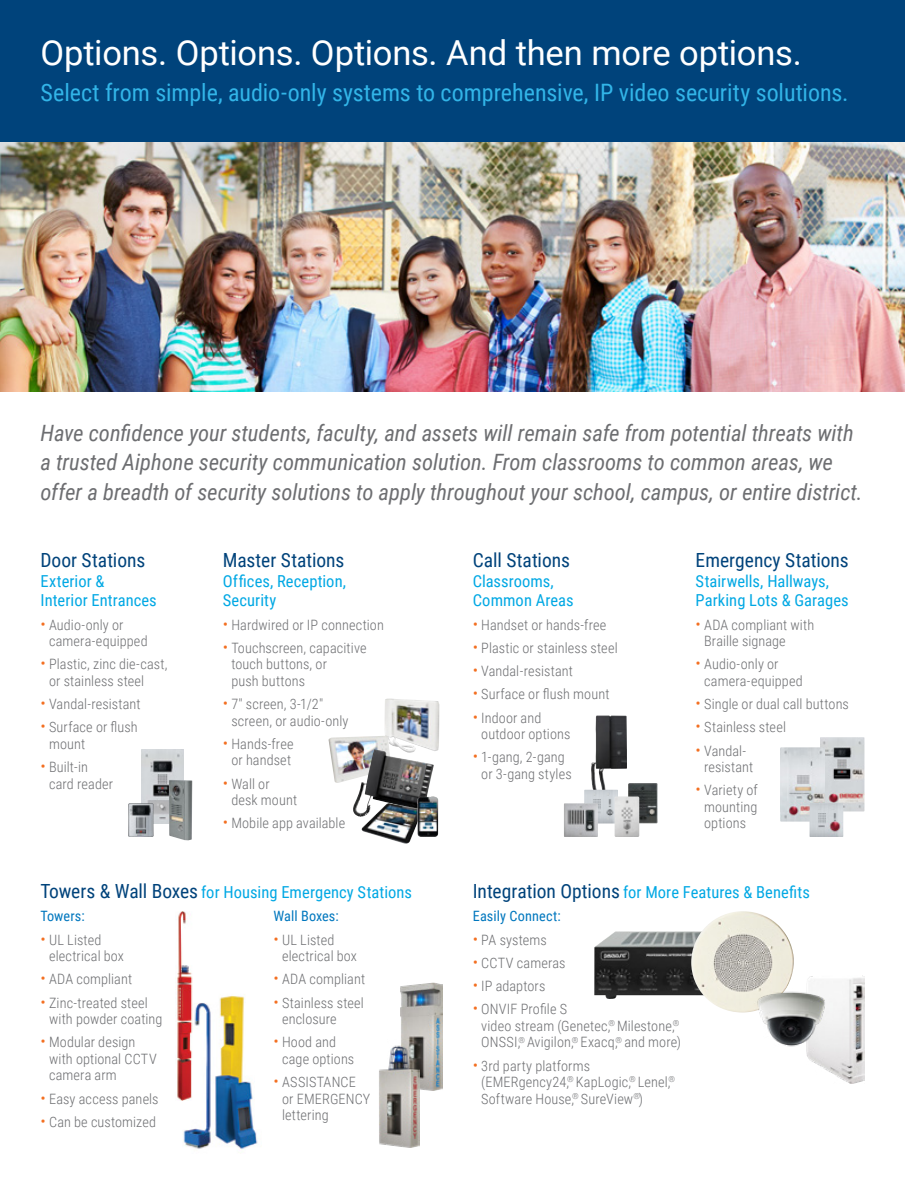
<style>
.page{position:relative;width:905px;height:1188px;background:#fff}
.page>*{position:absolute;margin:0;border:0;box-sizing:border-box;transform-origin:0 0}
.t1{font:34.5px "Roboto";letter-spacing:-.005em;color:#fff}
.t2{font:24px "Roboto Condensed";color:#32b5e8}
.t3{font:italic 22.5px/29.1px "Roboto Condensed";letter-spacing:-.005em;color:#6d6e71}
.t4{font:19.5px "Roboto Condensed";color:#00437b}
.t5{font:16.5px/19.5px "Roboto Condensed";letter-spacing:.005em;color:#00a8e4}
.t6{font:300 14.25px/16.5px "Roboto Condensed";letter-spacing:.01em;color:#6d6e71}
.t7{font:14.25px "Roboto Condensed";letter-spacing:.005em;color:#0077be}
.s1{font-size:16.5px;color:#f36f21}
.s2{font-size:19.5px;color:#00437b}
</style>
<div class="page">
<img style="left:0;top:142px;width:904px;height:250px">
<div style="left:0;top:0;width:904px;height:142px;background:#00437b"></div>
<img style="left:590px;top:716px;width:37px;height:74px">
<img style="left:180px;top:994px;width:78px;height:155px">
<img style="left:177px;top:911px;width:19px;height:189px">
<img style="left:142px;top:749px;width:42px;height:75px">
<img style="left:128px;top:803px;width:25px;height:34px">
<img style="left:169px;top:780px;width:23px;height:60px">
<img style="left:384px;top:699px;width:55px;height:52px">
<img style="left:328px;top:736px;width:63px;height:47px">
<img style="left:401px;top:982px;width:41px;height:108px">
<img style="left:379px;top:1040px;width:40px;height:107px">
<img style="left:353px;top:749px;width:81px;height:68px">
<img style="left:361px;top:803px;width:56px;height:41px">
<img style="left:417px;top:796px;width:21px;height:41px">
<img style="left:820px;top:737px;width:44px;height:74px">
<img style="left:584px;top:790px;width:34px;height:34px">
<img style="left:564px;top:803px;width:34px;height:34px">
<img style="left:628px;top:783px;width:30px;height:41px">
<img style="left:614px;top:796px;width:25px;height:41px">
<img style="left:780px;top:747px;width:45px;height:75px">
<img style="left:809px;top:803px;width:34px;height:34px">
<img style="left:594px;top:932px;width:97px;height:67px">
<img style="left:691px;top:911px;width:102px;height:101px">
<img style="left:806px;top:975px;width:58px;height:108px">
<img style="left:745px;top:986px;width:90px;height:67px">
<h1 class="t1" style="left:40px;top:29px;width:762px">Options. Options. Options. And then more options.</h1>
<h2 class="t2" style="left:40px;top:76px;width:809px">Select from simple, audio-only systems to comprehensive, IP video security solutions.</h2>
<p class="t3" style="left:40px;top:418px;width:823px">Have confidence your students, faculty, and assets will remain safe from potential threats with a trusted Aiphone security communication solution. From classrooms to common areas, we offer a breadth of security solutions to apply throughout your school, campus, or entire district.</p>
<h3 class="t4" style="left:40px;top:547px;width:106px">Door Stations</h3>
<p class="t5" style="left:40px;top:571px;width:118px">Exterior &amp;<br>Interior Entrances</p>
<p class="t6" style="left:49px;top:616px;width:100px;text-indent:-9px"><span class="s1">•</span> Audio-only or camera‑equipped</p>
<p class="t6" style="left:49px;top:656px;width:120px;text-indent:-9px"><span class="s1">•</span> Plastic, zinc die-cast, or stainless steel</p>
<p class="t6" style="left:40px;top:695px;width:102px"><span class="s1">•</span> Vandal-resistant</p>
<p class="t6" style="left:49px;top:719px;width:90px;text-indent:-9px"><span class="s1">•</span> Surface or flush mount</p>
<p class="t6" style="left:49px;top:758px;width:65px;text-indent:-9px"><span class="s1">•</span> Built-in card reader</p>
<h3 class="t4" style="left:223px;top:547px;width:123px">Master Stations</h3>
<p class="t5" style="left:223px;top:571px;width:125px">Offices, Reception,<br>Security</p>
<p class="t6" style="left:223px;top:616px;width:162px"><span class="s1">•</span> Hardwired or IP connection</p>
<p class="t6" style="left:231px;top:639px;width:137px;text-indent:-9px"><span class="s1">•</span> Touchscreen, capacitive touch buttons, or<br>push buttons</p>
<p class="t6" style="left:231px;top:695px;width:119px;text-indent:-9px"><span class="s1">•</span> 7" screen, 3-1/2" screen, or audio-only</p>
<p class="t6" style="left:223px;top:735px;width:72px;text-align:center"><span class="s1">•</span> Hands-free or handset</p>
<p class="t6" style="left:231px;top:775px;width:67px;text-indent:-9px"><span class="s1">•</span> Wall or desk mount</p>
<p class="t6" style="left:223px;top:815px;width:124px"><span class="s1">•</span> Mobile app available</p>
<h3 class="t4" style="left:472px;top:547px;width:99px">Call Stations</h3>
<p class="t5" style="left:472px;top:571px;width:102px">Classrooms,<br>Common Areas</p>
<p class="t6" style="left:472px;top:616px;width:135px"><span class="s1">•</span> Handset or hands-free</p>
<p class="t6" style="left:472px;top:639px;width:146px"><span class="s1">•</span> Plastic or stainless steel</p>
<p class="t6" style="left:472px;top:662px;width:102px"><span class="s1">•</span> Vandal-resistant</p>
<p class="t6" style="left:472px;top:686px;width:138px"><span class="s1">•</span> Surface or flush mount</p>
<p class="t6" style="left:481px;top:709px;width:91px;text-indent:-9px"><span class="s1">•</span> Indoor and outdoor options</p>
<p class="t6" style="left:472px;top:749px;width:100px;text-align:center"><span class="s1">•</span> 1‑gang, 2-gang or 3-gang styles</p>
<h3 class="t4" style="left:695px;top:547px;width:155px">Emergency Stations</h3>
<p class="t5" style="left:695px;top:571px;width:154px">Stairwells, Hallways,<br>Parking Lots &amp; Garages</p>
<p class="t6" style="left:704px;top:616px;width:111px;text-indent:-9px"><span class="s1">•</span> ADA compliant with<br>Braille signage</p>
<p class="t6" style="left:704px;top:656px;width:100px;text-indent:-9px"><span class="s1">•</span> Audio-only or camera‑equipped</p>
<p class="t6" style="left:695px;top:695px;width:155px"><span class="s1">•</span> Single or dual call buttons</p>
<p class="t6" style="left:695px;top:719px;width:92px"><span class="s1">•</span> Stainless steel</p>
<p class="t6" style="left:695px;top:742px;width:59px;text-align:center"><span class="s1">•</span> Vandal&shy;resistant</p>
<p class="t6" style="left:695px;top:782px;width:64px;text-align:center"><span class="s1">•</span> Variety of mounting options</p>
<p class="t5" style="left:40px;top:882px;width:373px"><span class="s2">Towers &amp; Wall Boxes</span> for Housing Emergency Stations</p>
<p class="t5" style="left:472px;top:882px;width:339px"><span class="s2">Integration Options</span> for More Features &amp; Benefits</p>
<p class="t7" style="left:273px;top:906px;width:67px">Wall Boxes:</p>
<p class="t6" style="left:282px;top:931px;width:76px;text-indent:-9px"><span class="s1">•</span> UL Listed electrical box</p>
<p class="t6" style="left:273px;top:971px;width:93px"><span class="s1">•</span> ADA compliant</p>
<p class="t6" style="left:282px;top:994px;width:83px;text-indent:-9px"><span class="s1">•</span> Stainless steel enclosure</p>
<p class="t6" style="left:282px;top:1034px;width:74px;text-indent:-9px"><span class="s1">•</span> Hood and cage options</p>
<p class="t6" style="left:282px;top:1073px;width:90px;text-indent:-9px"><span class="s1">•</span> ASSISTANCE or EMERGENCY lettering</p>
<p class="t7" style="left:472px;top:906px;width:89px">Easily Connect:</p>
<p class="t6" style="left:472px;top:931px;width:76px"><span class="s1">•</span> PA systems</p>
<p class="t6" style="left:472px;top:954px;width:94px"><span class="s1">•</span> CCTV cameras</p>
<p class="t6" style="left:472px;top:977px;width:74px"><span class="s1">•</span> IP adaptors</p>
<p class="t6" style="left:481px;top:1001px;width:201px;text-indent:-9px"><span class="s1">•</span> ONVIF Profile S<br>video stream (Genetec,<sup>®</sup> Milestone,<sup>®<br></sup>ONSSI,<sup>®</sup> Avigilon,<sup>®</sup> Exacq,<sup>®</sup> and more)</p>
<p class="t6" style="left:481px;top:1057px;width:195px;text-indent:-9px"><span class="s1">•</span> 3rd party platforms (EMERgency24,<sup>®</sup> KapLogic,<sup>®</sup> Lenel,<sup>®<br></sup>Software House,<sup>®</sup> SureView<sup>®</sup>)</p>
<p class="t7" style="left:41px;top:906px;width:46px">Towers:</p>
<p class="t6" style="left:49px;top:931px;width:76px;text-indent:-9px"><span class="s1">•</span> UL Listed electrical box</p>
<p class="t6" style="left:40px;top:971px;width:93px"><span class="s1">•</span> ADA compliant</p>
<p class="t6" style="left:49px;top:994px;width:115px;text-indent:-9px"><span class="s1">•</span> Zinc-treated steel with powder coating</p>
<p class="t6" style="left:49px;top:1034px;width:109px;text-indent:-9px"><span class="s1">•</span> Modular design with optional CCTV camera arm</p>
<p class="t6" style="left:40px;top:1090px;width:120px"><span class="s1">•</span> Easy access panels</p>
<p class="t6" style="left:40px;top:1113px;width:117px"><span class="s1">•</span> Can be customized</p>
</div>
